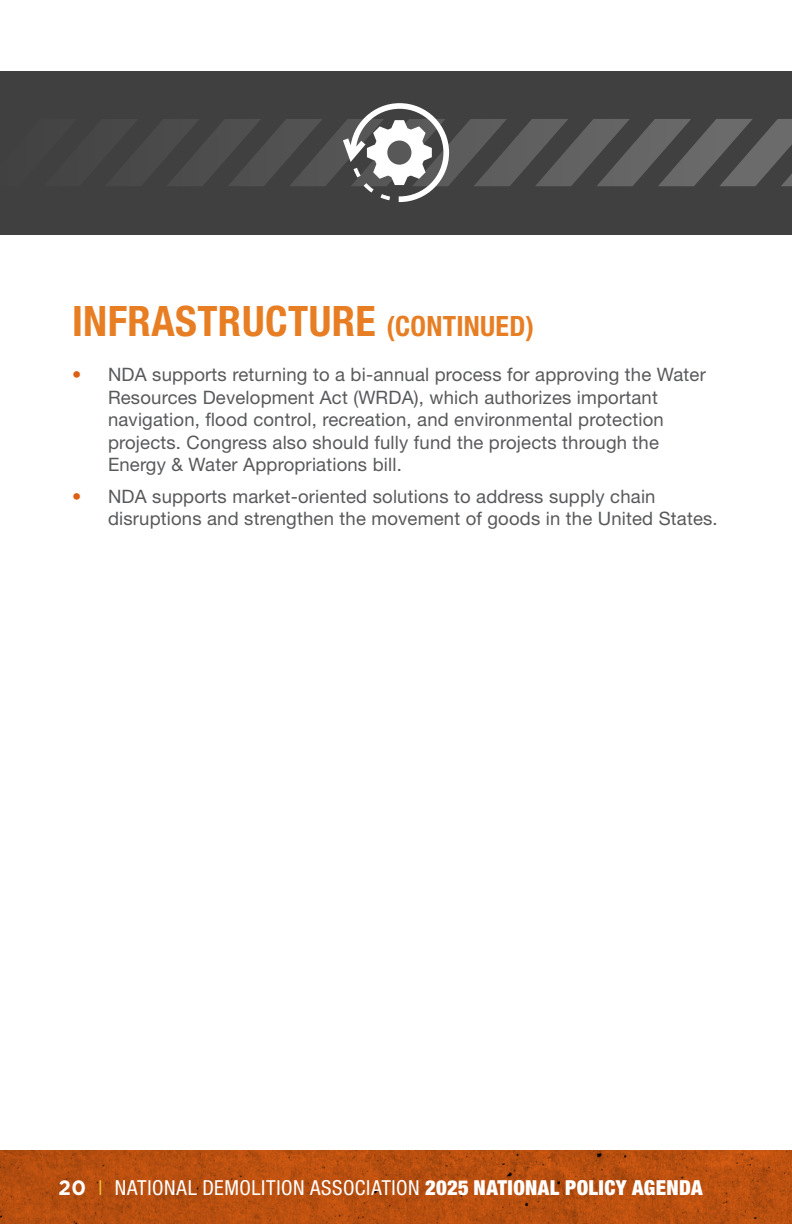
<style>
.page{position:relative;width:792px;height:1224px;background:#fff}
.page>*{position:absolute;margin:0;border:0;box-sizing:border-box;transform-origin:0 0}
.t1{font:700 condensed 42px "Helvetica Neue LT Std";letter-spacing:.01em;color:#e87e24}
.t2{font:condensed 20.8px "Helvetica Neue LT Std";letter-spacing:.025em;color:#fff}
.t3{font:18.4px/22.4px "Helvetica Neue LT Std";letter-spacing:.01em;color:#58595b}
.s1{font-size:28px}
.s2{color:#dd5f13}
.s3{font-family:"Gotham";font-weight:700;font-stretch:normal}
.s4{font-weight:300;font-stretch:normal;color:#f3c33d}
.s5{font-weight:900}
</style>
<div class="page">
<svg style="left:0;top:1151px;width:792px;height:73px;background:#b84e0f"></svg>
<div style="left:0;top:71px;width:792px;height:163px;background:#404040"></div>
<svg style="left:159px;top:103px;width:633px;height:100px"></svg>
<h1 class="t1" style="left:72px;top:296px;width:464px">INFRASTRUCTURE <span class="s1">(CONTINUED)</span></h1>
<p class="t3" style="left:108px;top:363px;width:599px;text-indent:-36px"><span class="s2">•</span> NDA supports returning to a bi-annual process for approving the Water Resources Development Act (WRDA), which authorizes important navigation, flood control, recreation, and environmental protection projects. Congress also should fully fund the projects through the Energy &amp; Water Appropriations bill.</p>
<p class="t3" style="left:108px;top:485px;width:611px;text-indent:-36px"><span class="s2">•</span> NDA supports market-oriented solutions to address supply chain disruptions and strengthen the movement of goods in the United States.</p>
<p class="t2" style="left:58px;top:1175px;width:646px"><span class="s3">20</span> <span class="s4">I</span> NATIONAL DEMOLITION ASSOCIATION <span class="s5">2025 NATIONAL POLICY AGENDA</span></p>
</div>
